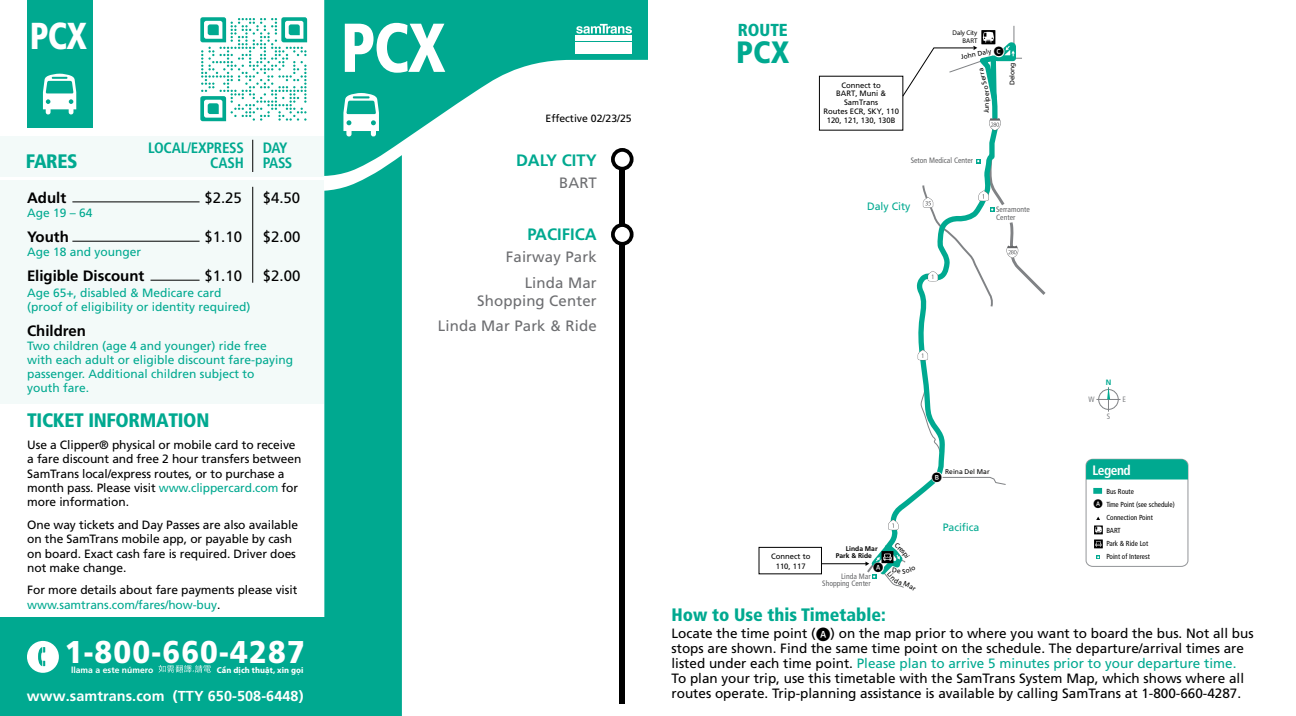
<style>
.page{position:relative;width:1296px;height:716px;background:#fff}
.page>*{position:absolute;margin:0;border:0;box-sizing:border-box;transform-origin:0 0}
.t1{font:900 condensed 69px "Frutiger LT Pro";color:#fff;scale:.9 1}
.t2{font:900 condensed 37.5px "Frutiger LT Pro";color:#fff;scale:.9 1}
.t3{font:900 31.5px "Frutiger LT Pro";letter-spacing:.04em;color:#fff;scale:.92 1}
.t4{font:900 condensed 30.9px "Frutiger LT Pro";color:#00a990}
.t5{font:900 condensed 19.5px "Frutiger LT Pro";letter-spacing:-.015em;color:#00a990}
.t6{font:900 condensed 18px "Frutiger LT Pro";color:#00a990}
.t7{font:900 condensed 17.4px "Frutiger LT Pro";color:#00a990}
.t8{font:700 16.5px "Frutiger LT Pro";color:#00a990}
.t9{font:15px/25.5px "Frutiger LT Pro";letter-spacing:.01em;color:#6d6e71;text-align:right}
.t10{font:700 15px "Frutiger LT Pro";color:#000}
.t11{font:15px "Frutiger LT Pro";color:#000}
.t12{font:700 condensed 15px/15.6px "Frutiger LT Pro";letter-spacing:-.02em;color:#00a990}
.t13{font:700 14.4px "Frutiger LT Pro";letter-spacing:.005em;color:#fff}
.t14{font:700 condensed 13.65px "Frutiger LT Pro";letter-spacing:-.035em;color:#fff}
.t15{font:13.5px/15px "Frutiger LT Pro";color:#000}
.t16{font:12px/14.4px "Frutiger LT Pro";letter-spacing:-.01em;color:#000}
.t17{font:12px/14.1px "Frutiger LT Pro";color:#00a990}
.t18{font:10.65px "Frutiger LT Pro";color:#00a990}
.t19{font:10.5px "Frutiger LT Pro";color:#000}
.t20{font:700 8.55px "Myriad Pro";letter-spacing:.01em;color:#fff}
.t21{font:700 8.55px "Frutiger LT Pro";letter-spacing:.005em;color:#fff}
.t22{font:7.8px/8.7px "Frutiger LT Pro";color:#000;text-align:center}
.t23{font:condensed 7.8px/7.8px "Frutiger LT Pro";color:#636466;text-align:right}
.t24{font:condensed 7.8px "Frutiger LT Pro";color:#808285}
.t25{font:700 7.8px "Frutiger LT Pro";color:#00a990}
.t26{font:condensed 7.35px/13.2px "Frutiger LT Pro";color:#000}
.t27{font:6.75px "Frutiger LT Pro";color:#000}
.t28{font:700 6.75px/6.8px "Frutiger LT Pro";color:#000}
.t29{font:700 6.75px/7.8px "Helvetica";color:#000;text-align:right}
.s1{color:#00a990}
</style>
<div class="page">
<div style="left:0;top:180px;width:324px;height:224px;background:#f3faf9"></div>
<div style="left:0;top:136px;width:324px;height:40px;background:#f3faf9"></div>
<div style="left:0;top:617px;width:364px;height:99px;background:#00a990"></div>
<div style="left:27px;top:0;width:65px;height:128px;background:#00a990"></div>
<div style="left:324px;top:176px;width:78px;height:540px;background:#00a990"></div>
<svg style="left:324px;top:0;width:324px;height:176px;fill:#00a990"></svg>
<svg style="left:158px;top:665px;width:53px;height:7px"></svg>
<svg style="left:27px;top:640px;width:32px;height:32px"></svg>
<hr style="left:72px;top:241px;width:128px;height:1px;background:#000">
<hr style="left:151px;top:280px;width:49px;height:1px;background:#000">
<hr style="left:72px;top:201px;width:128px;height:1px;background:#000">
<hr style="left:252px;top:187px;width:1px;height:96px;background:#000">
<hr style="left:252px;top:140px;width:1px;height:32px;background:#000">
<svg style="left:43px;top:74px;width:33px;height:41px"></svg>
<div style="left:576px;top:42px;width:56px;height:11px;background:#fff"></div>
<div style="left:576px;top:35px;width:56px;height:5px;background:#fff"></div>
<svg style="left:576px;top:24px;width:56px;height:10px"></svg>
<svg style="left:343px;top:93px;width:36px;height:44px"></svg>
<svg style="left:200px;top:17px;width:107px;height:104px"></svg>
<div style="left:620px;top:157px;width:5px;height:546px;background:#000"></div>
<div style="left:613px;top:150px;width:19px;height:19px;background:#fff;border-radius:50%"></div>
<div style="left:611px;top:148px;width:23px;height:22px;border:4px solid #000;border-radius:50%"></div>
<div style="left:613px;top:225px;width:19px;height:19px;background:#fff;border-radius:50%"></div>
<div style="left:611px;top:223px;width:23px;height:23px;border:4px solid #000;border-radius:50%"></div>
<svg style="left:865px;top:75px;width:133px;height:467px"></svg>
<hr style="left:816px;top:563px;width:51px;height:1px;background:#000">
<div style="left:819px;top:76px;width:84px;height:54px;background:#fff"></div>
<div style="left:759px;top:547px;width:62px;height:26px;background:#fff"></div>
<div style="left:759px;top:547px;width:63px;height:27px;border:1px solid #000"></div>
<div style="left:932px;top:471px;width:11px;height:12px;border:2px solid #fff;border-radius:50%"></div>
<svg style="left:888px;top:519px;width:11px;height:11px"></svg>
<svg style="left:918px;top:350px;width:10px;height:10px"></svg>
<svg style="left:921px;top:153px;width:125px;height:156px"></svg>
<svg style="left:1096px;top:387px;width:24px;height:24px"></svg>
<div style="left:1086px;top:459px;width:102px;height:107px;border:1px solid #939598;border-radius:6px"></div>
<div style="left:1086px;top:459px;width:102px;height:20px;background:#00a990"></div>
<svg style="left:1096px;top:555px;width:4px;height:4px"></svg>
<div style="left:1093px;top:488px;width:9px;height:5px;background:#00a990"></div>
<svg style="left:1094px;top:525px;width:9px;height:9px"></svg>
<svg style="left:1095px;top:526px;width:7px;height:7px"></svg>
<div style="left:1094px;top:539px;width:9px;height:9px;background:#000"></div>
<svg style="left:1095px;top:541px;width:7px;height:5px"></svg>
<svg style="left:932px;top:472px;width:74px;height:13px"></svg>
<svg style="left:865px;top:542px;width:41px;height:46px"></svg>
<svg style="left:902px;top:26px;width:120px;height:104px"></svg>
<h2 class="t2" style="left:30px;top:14px;width:65px">PCX</h2>
<h3 class="t5" style="left:26px;top:150px;width:53px">FARES</h3>
<p class="t12" style="left:148px;top:139px;width:97px;text-align:right">LOCAL/EXPRESS<br>CASH</p>
<p class="t12" style="left:263px;top:139px;width:31px">DAY<br>PASS</p>
<p class="t10" style="left:27px;top:188px;width:41px">Adult</p>
<p class="t11" style="left:204px;top:188px;width:39px">$2.25</p>
<p class="t11" style="left:263px;top:188px;width:39px">$4.50</p>
<p class="t17" style="left:27px;top:205px;width:67px">Age 19 – 64</p>
<p class="t10" style="left:27px;top:227px;width:43px">Youth</p>
<p class="t11" style="left:204px;top:227px;width:39px">$1.10</p>
<p class="t11" style="left:263px;top:227px;width:39px">$2.00</p>
<p class="t17" style="left:27px;top:244px;width:116px">Age 18 and younger</p>
<p class="t10" style="left:27px;top:266px;width:119px">Eligible Discount</p>
<p class="t11" style="left:205px;top:266px;width:39px">$1.10</p>
<p class="t11" style="left:263px;top:266px;width:39px">$2.00</p>
<p class="t17" style="left:27px;top:286px;width:225px">Age 65+, disabled &amp; Medicare card (proof of eligibility or identity required)</p>
<p class="t10" style="left:27px;top:322px;width:60px">Children</p>
<p class="t17" style="left:27px;top:339px;width:268px">Two children (age 4 and younger) ride free with each adult or eligible discount fare-paying passenger. Additional children subject to<br>youth fare.</p>
<h3 class="t5" style="left:27px;top:408px;width:184px">TICKET INFORMATION</h3>
<p class="t16" style="left:27px;top:437px;width:276px">Use a Clipper® physical or mobile card to receive a fare discount and free 2 hour transfers between SamTrans local/express routes, or to purchase a month pass. Please visit <span class="s1">www.clippercard.com</span> for more information.</p>
<p class="t16" style="left:27px;top:517px;width:272px">One way tickets and Day Passes are also available on the SamTrans mobile app, or payable by cash on board. Exact cash fare is required. Driver does not make change.</p>
<p class="t16" style="left:27px;top:582px;width:272px">For more details about fare payments please visit <span class="s1">www.samtrans.com/fares/how-buy</span>.</p>
<h3 class="t3" style="left:65px;top:632px;width:262px">1-800-660-4287</h3>
<p class="t21" style="left:71px;top:664px;width:84px">llama a este número</p>
<p class="t20" style="left:217px;top:664px;width:88px">Cần dịch thuật, xin gọi</p>
<p class="t13" style="left:27px;top:687px;width:278px">www.samtrans.com (TTY 650-508-6448)</p>
<h1 class="t1" style="left:341px;top:6px;width:118px">PCX</h1>
<p class="t19" style="left:546px;top:112px;width:88px">Effective 02/23/25</p>
<h3 class="t8" style="left:516px;top:150px;width:82px">DALY CITY</h3>
<p class="t9" style="left:559px;top:170px;width:39px">BART</p>
<h3 class="t8" style="left:527px;top:224px;width:71px">PACIFICA</h3>
<p class="t9" style="left:506px;top:244px;width:92px">Fairway Park<br>Linda Mar</p>
<p class="t9" style="left:438px;top:288px;width:160px">Shopping Center<br>Linda Mar Park &amp; Ride</p>
<h3 class="t7" style="left:738px;top:19px;width:52px">ROUTE</h3>
<h3 class="t4" style="left:736px;top:33px;width:54px">PCX</h3>
<p class="t29" style="left:953px;top:29px;width:26px">Daly City<br>BART</p>
<p class="t22" style="left:823px;top:81px;width:77px">Connect to<br>BART, Muni &amp;<br>SamTrans<br>Routes ECR, SKY, 110<br>120, 121, 130, 130B</p>
<p class="t27" style="left:960px;top:53px;width:32px;rotate:-12deg">John Daly</p>
<p class="t27" style="left:983px;top:94px;width:27px;rotate:-105deg">ro Serra</p>
<p class="t27" style="left:983px;top:101px;width:6px;rotate:-90deg">p</p>
<p class="t23" style="left:911px;top:157px;width:64px">Seton Medical Center</p>
<p class="t27" style="left:1008px;top:85px;width:24px;rotate:-90deg">Delong</p>
<p class="t18" style="left:867px;top:199px;width:45px">Daly City</p>
<p class="t23" style="left:996px;top:205px;width:35px;text-align:left">Serramonte<br>Center</p>
<p class="t22" style="left:771px;top:552px;width:41px;line-height:9.3px">Connect to<br>110, 117</p>
<p class="t28" style="left:836px;top:545px;width:43px;text-indent:10px">Linda Mar<br>Park &amp; Ride</p>
<p class="t23" style="left:822px;top:572px;width:50px">Linda Mar<br>Shopping Center</p>
<p class="t27" style="left:945px;top:468px;width:46px">Reina Del Mar</p>
<p class="t18" style="left:943px;top:521px;width:38px">Pacifica</p>
<p class="t25" style="left:1106px;top:377px;width:7px">N</p>
<p class="t24" style="left:1107px;top:412px;width:5px">S</p>
<p class="t24" style="left:1089px;top:395px;width:8px">W</p>
<p class="t24" style="left:1122px;top:395px;width:5px">E</p>
<p class="t14" style="left:1092px;top:462px;width:40px">Legend</p>
<p class="t26" style="left:1106px;top:484px;width:70px">Bus Route<br>Time Point (see schedule)<br>Connection Point<br>BART<br>Park &amp; Ride Lot<br>Point of Interest</p>
<h3 class="t6" style="left:672px;top:604px;width:216px">How to Use this Timetable:</h3>
<p class="t15" style="left:672px;top:625px;width:584px">Locate the time point ( ) on the map prior to where you want to board the bus. Not all bus stops are shown. Find the same time point on the schedule. The departure/arrival times are listed under each time point. <span class="s1">Please plan to arrive 5 minutes prior to your departure time.<br></span>To plan your trip, use this timetable with the SamTrans System Map, which shows where all routes operate. Trip-planning assistance is available by calling SamTrans at 1-800-660-4287.</p>
</div>
